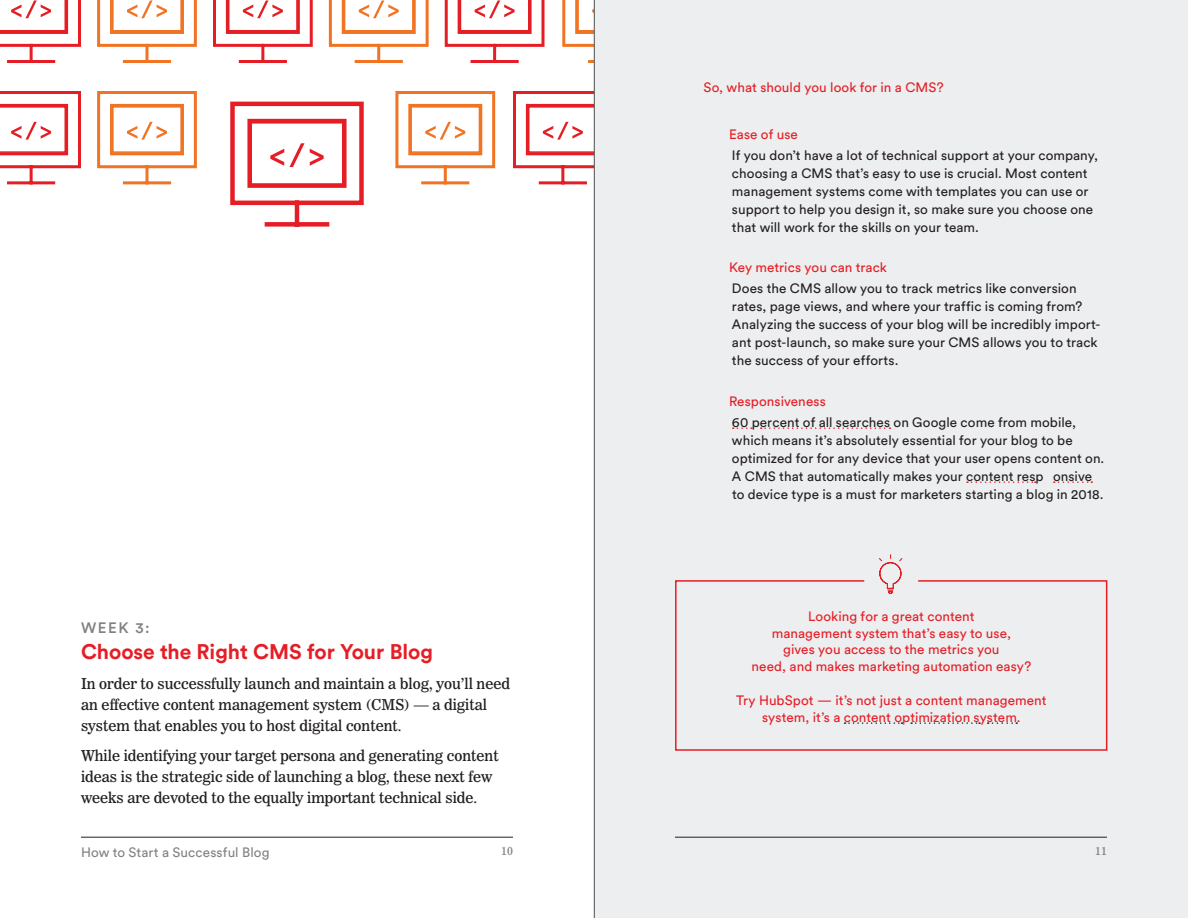
<style>
.page{position:relative;width:1188px;height:918px;background:#fff}
.page>*{position:absolute;margin:0;border:0;box-sizing:border-box;transform-origin:0 0}
.t1{font:700 21px "Circular Std";color:#e51e26}
.t2{font:15px/21px "News 706 BT Roman C";color:#231f20}
.t3{font:500 15px "Circular Std";color:#818282}
.t4{font:13.5px/18px "Circular Std";letter-spacing:.005em;color:#231f20}
.t5{font:13.5px/16.5px "Circular Std";letter-spacing:.005em;color:#e51e26;text-align:center}
.t6{font:13.5px "Circular Std";letter-spacing:.005em;color:#818282}
.t7{font:12px "News 706 BT Roman C";color:#818282}
</style>
<div class="page">
<hr style="left:81px;top:837px;width:432px;height:1px;background:#231f20">
<svg style="left:230px;top:101px;width:134px;height:126px"></svg>
<div style="left:250px;top:122px;width:94px;height:63px;border:2px solid #e51e26"></div>
<svg style="left:97px;top:0;width:100px;height:63px"></svg>
<svg style="left:328px;top:0;width:101px;height:63px"></svg>
<svg style="left:0;top:91px;width:81px;height:94px"></svg>
<svg style="left:395px;top:91px;width:101px;height:94px"></svg>
<div style="left:410px;top:106px;width:70px;height:47px;border:2px solid #f07424"></div>
<svg style="left:97px;top:91px;width:100px;height:94px"></svg>
<div style="left:112px;top:106px;width:70px;height:47px;border:2px solid #f07424"></div>
<svg style="left:0;top:0;width:81px;height:63px"></svg>
<svg style="left:213px;top:0;width:100px;height:63px"></svg>
<svg style="left:444px;top:0;width:101px;height:63px"></svg>
<svg style="left:513px;top:90px;width:81px;height:96px"></svg>
<div style="left:528px;top:106px;width:70px;height:47px;border:2px solid #e51e26"></div>
<svg style="left:562px;top:0;width:32px;height:65px"></svg>
<div style="left:594px;top:0;width:594px;height:918px;background:#edeeef"></div>
<hr style="left:675px;top:837px;width:432px;height:1px;background:#231f20">
<hr style="left:594px;top:0;width:1px;height:918px;background:#4d4e4d">
<svg style="left:733px;top:427px;width:19px;height:2px"></svg>
<svg style="left:761px;top:427px;width:129px;height:2px"></svg>
<svg style="left:967px;top:481px;width:69px;height:2px"></svg>
<svg style="left:1054px;top:481px;width:38px;height:2px"></svg>
<svg style="left:675px;top:580px;width:433px;height:171px"></svg>
<svg style="left:845px;top:722px;width:57px;height:2px"></svg>
<svg style="left:911px;top:722px;width:69px;height:2px"></svg>
<svg style="left:988px;top:722px;width:29px;height:2px"></svg>
<svg style="left:878px;top:554px;width:26px;height:40px"></svg>
<p class="t5" style="left:704px;top:79px;width:242px">So, what should you look for in a CMS?</p>
<p class="t3" style="left:81px;top:618px;width:70px">WEEK 3:</p>
<h1 class="t1" style="left:81px;top:638px;width:354px">Choose the Right CMS for Your Blog</h1>
<p class="t2" style="left:81px;top:673px;width:430px">In order to successfully launch and maintain a blog, you’ll need an effective content management system (CMS) — a digital system that enables you to host digital content.</p>
<p class="t2" style="left:81px;top:745px;width:419px">While identifying your target persona and generating content ideas is the strategic side of launching a blog, these next few weeks are devoted to the equally important technical side.</p>
<p class="t5" style="left:729px;top:126px;width:70px">Ease of use</p>
<p class="t4" style="left:732px;top:146px;width:367px">If you don’t have a lot of technical support at your company, choosing a CMS that’s easy to use is crucial. Most content management systems come with templates you can use or support to help you design it, so make sure you choose one that will work for the skills on your team.</p>
<p class="t5" style="left:729px;top:259px;width:160px">Key metrics you can track</p>
<p class="t4" style="left:732px;top:279px;width:370px">Does the CMS allow you to track metrics like conversion rates, page views, and where your traffic is coming from?<br>Analyzing the success of your blog will be incredibly import&shy;ant post-launch, so make sure your CMS allows you to track the success of your efforts.</p>
<p class="t5" style="left:729px;top:393px;width:98px">Responsiveness</p>
<p class="t4" style="left:732px;top:413px;width:374px">60 percent of all searches on Google come from mobile, which means it’s absolutely essential for your blog to be optimized for for any device that your user opens content on.<br>A CMS that automatically makes your content resp onsive to device type is a must for marketers starting a blog in 2018.</p>
<p class="t5" style="left:752px;top:608px;width:281px">Looking for a great content<br>management system that’s easy to use,<br>gives you access to the metrics you<br>need, and makes marketing automation easy?</p>
<p class="t5" style="left:736px;top:692px;width:312px">Try HubSpot — it’s not just a content management system, it’s a content optimization system.</p>
<p class="t6" style="left:81px;top:844px;width:190px">How to Start a Successful Blog</p>
<p class="t7" style="left:501px;top:844px;width:13px">10</p>
<p class="t7" style="left:1095px;top:844px;width:13px">11</p>
</div>
